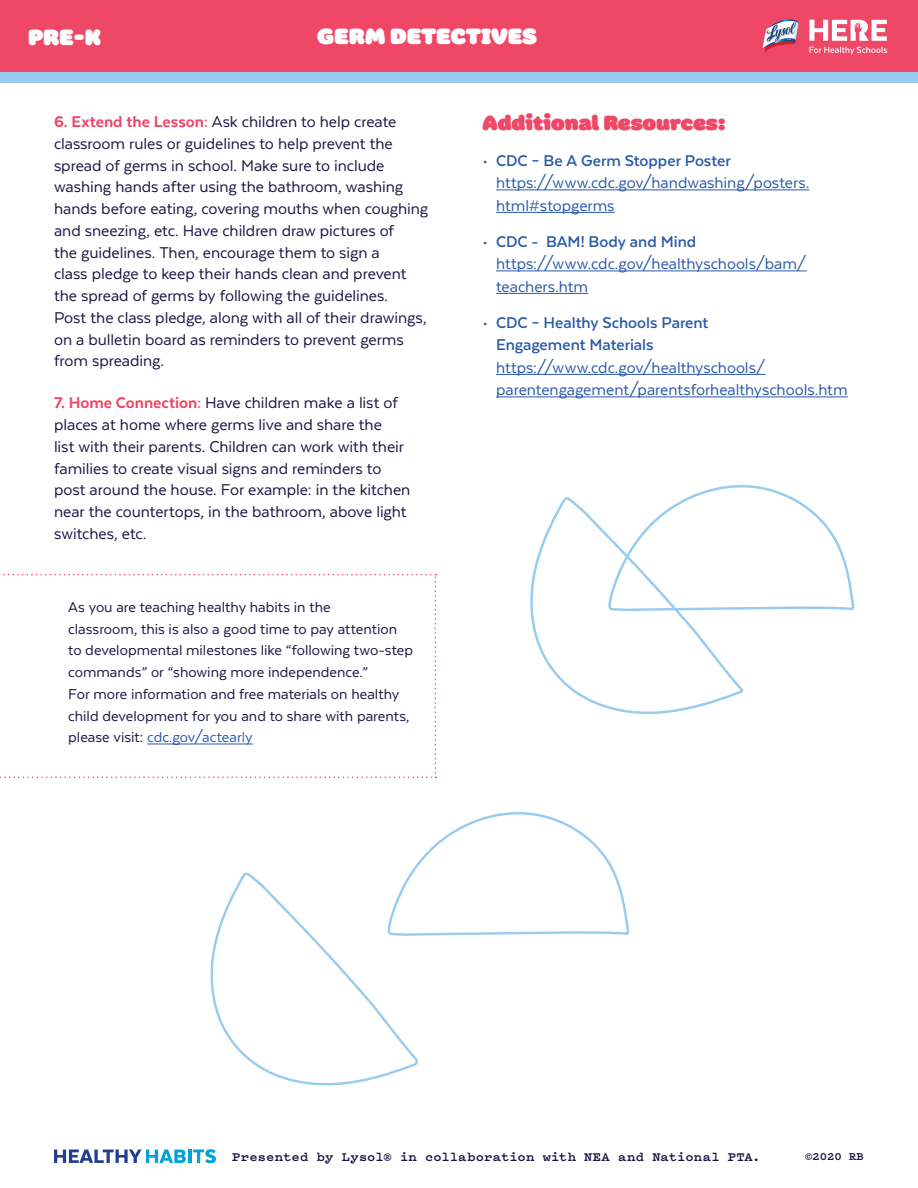
<style>
.page{position:relative;width:918px;height:1188px;background:#fff}
.page>*{position:absolute;margin:0;border:0;box-sizing:border-box;transform-origin:0 0}
.t1{font:22.5px "Colette Ultra Jumbo";letter-spacing:.01em;color:#fff}
.t2{font:21px "Colette Ultra Jumbo";color:#ef4867}
.t3{font:18px/21.8px "Texta";letter-spacing:-.005em;color:#181643}
.t4{font:18px/22.5px "Texta";letter-spacing:-.005em;color:#2959a9}
.t5{font:700 18px/22.5px "Texta";letter-spacing:-.005em;color:#2959a9}
.t6{font:16.5px/21.8px "Texta";color:#181643}
.t7{font:700 13.5px "Pitch";letter-spacing:.015em;color:#181643}
.t8{font:700 12px "Pitch";color:#181643}
.s1{font-weight:800;color:#ef4867}
.s2{color:#2959a9}
.s3{font-weight:700}
.s4{font-weight:400}
</style>
<div class="page">
<div style="left:0;top:0;width:918px;height:74px;background:#ef4867"></div>
<svg style="left:809px;top:20px;width:78px;height:21px"></svg>
<svg style="left:809px;top:47px;width:78px;height:7px"></svg>
<svg style="left:762px;top:19px;width:37px;height:34px"></svg>
<div style="left:0;top:72px;width:918px;height:11px;background:#97ccef"></div>
<hr style="left:496px;top:189px;width:313px;height:1px;background:#2959a9">
<hr style="left:496px;top:212px;width:119px;height:1px;background:#2959a9">
<hr style="left:496px;top:270px;width:311px;height:1px;background:#2959a9">
<hr style="left:496px;top:293px;width:92px;height:1px;background:#2959a9">
<hr style="left:496px;top:374px;width:270px;height:1px;background:#2959a9">
<hr style="left:496px;top:396px;width:352px;height:1px;background:#2959a9">
<svg style="left:530px;top:497px;width:214px;height:217px"></svg>
<svg style="left:607px;top:485px;width:247px;height:127px"></svg>
<svg style="left:411px;top:812px;width:218px;height:124px"></svg>
<svg style="left:211px;top:872px;width:208px;height:213px"></svg>
<svg style="left:0;top:574px;width:436px;height:204px"></svg>
<svg style="left:54px;top:1149px;width:162px;height:14px"></svg>
<p class="t1" style="left:28px;top:20px;width:74px">PRE-K</p>
<p class="t1" style="left:317px;top:19px;width:221px">GERM DETECTIVES</p>
<p class="t3" style="left:54px;top:111px;width:376px"><span class="s1">6. Extend the Lesson:</span> Ask children to help create classroom rules or guidelines to help prevent the spread of germs in school. Make sure to include washing hands after using the bathroom, washing hands before eating, covering mouths when coughing and sneezing, etc. Have children draw pictures of<br>the guidelines. Then, encourage them to sign a<br>class pledge to keep their hands clean and prevent the spread of germs by following the guidelines.<br>Post the class pledge, along with all of their drawings, on a bulletin board as reminders to prevent germs from spreading.</p>
<p class="t3" style="left:54px;top:392px;width:358px"><span class="s1">7. Home Connection:</span> Have children make a list of places at home where germs live and share the<br>list with their parents. Children can work with their families to create visual signs and reminders to post around the house. For example: in the kitchen near the countertops, in the bathroom, above light switches, etc.</p>
<p class="t6" style="left:68px;top:596px;width:346px">As you are teaching healthy habits in the<br>classroom, this is also a good time to pay attention to developmental milestones like “following two-step commands” or “showing more independence.”<br>For more information and free materials on healthy child development for you and to share with parents, please visit: <span class="s2">cdc.gov/actearly</span></p>
<p class="t2" style="left:483px;top:106px;width:245px">Additional Resources:</p>
<p class="t4" style="left:496px;top:149px;width:315px;text-indent:-14px">• <span class="s3">CDC – Be A Germ Stopper Poster </span>https://www.cdc.gov/handwashing/posters. html#stopgerms</p>
<p class="t4" style="left:496px;top:230px;width:312px;text-indent:-14px">• <span class="s3">CDC - BAM! Body and Mind </span>https://www.cdc.gov/healthyschools/bam/ teachers.htm</p>
<p class="t5" style="left:496px;top:311px;width:214px;text-indent:-14px"><span class="s4">•</span> CDC – Healthy Schools Parent<br>Engagement Materials</p>
<p class="t4" style="left:496px;top:356px;width:353px">https://www.cdc.gov/healthyschools/ parentengagement/parentsforhealthyschools.htm</p>
<p class="t7" style="left:232px;top:1147px;width:530px">Presented by Lysol® in collaboration with NEA and National PTA.</p>
<p class="t8" style="left:805px;top:1148px;width:60px">©2020 RB</p>
</div>
